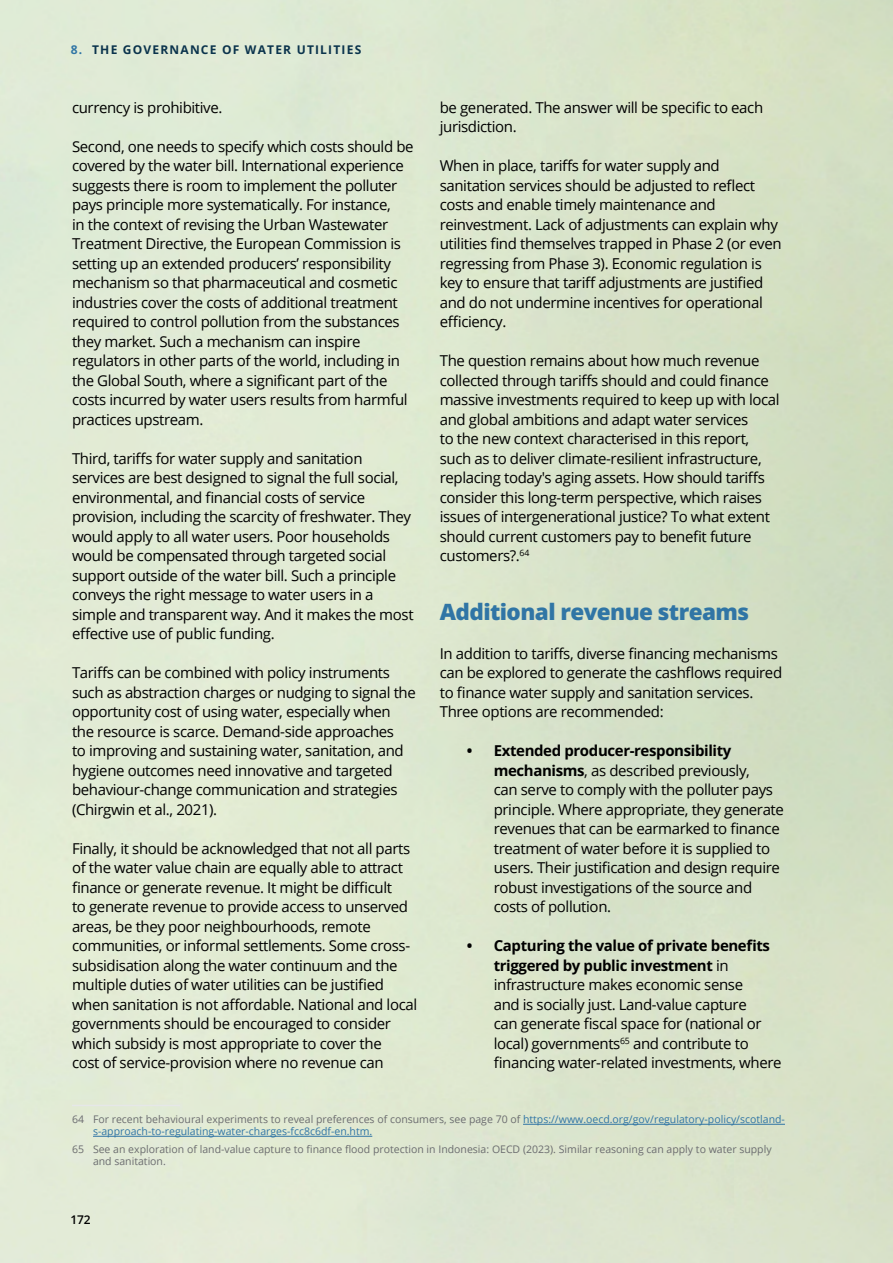
<style>
.page{position:relative;width:893px;height:1263px;background:#fff}
.page>*{position:absolute;margin:0;border:0;box-sizing:border-box;transform-origin:0 0}
.t1{font:800 22.5px "Open Sans";letter-spacing:-.025em;color:#3075a5}
.t2{font:15px/19.5px "Open Sans";letter-spacing:-.025em;color:#000}
.t3{font:700 12px "Open Sans";letter-spacing:.1em;color:#0a334c}
.t4{font:600 12px "Open Sans";color:#000}
.t5{font:10.5px/12px "Open Sans";color:#3075a5}
.t6{font:10.5px/12px "Open Sans";color:#6b6c6f}
.s1{color:#3075a5}
.s2{font-weight:700}
.s3{color:#6b6c6f}
</style>
<div class="page">
<hr style="left:72px;top:1105px;width:108px;height:1px;background:#e6e7e8">
<hr style="left:523px;top:1124px;width:262px;height:1px;background:#3075a5">
<hr style="left:93px;top:1136px;width:279px;height:1px;background:#3075a5">
<p class="t3" style="left:71px;top:41px;width:292px"><span class="s1">8.</span> THE GOVERNANCE OF WATER UTILITIES</p>
<p class="t2" style="left:72px;top:97px;width:150px">currency is prohibitive.</p>
<p class="t2" style="left:72px;top:136px;width:343px">Second, one needs to specify which costs should be covered by the water bill. International experience suggests there is room to implement the polluter pays principle more systematically. For instance,<br>in the context of revising the Urban Wastewater Treatment Directive, the European Commission is setting up an extended producers’ responsibility mechanism so that pharmaceutical and cosmetic industries cover the costs of additional treatment required to control pollution from the substances they market. Such a mechanism can inspire regulators in other parts of the world, including in the Global South, where a significant part of the costs incurred by water users results from harmful practices upstream.</p>
<p class="t2" style="left:72px;top:448px;width:343px">Third, tariffs for water supply and sanitation services are best designed to signal the full social, environmental, and financial costs of service provision, including the scarcity of freshwater. They would apply to all water users. Poor households would be compensated through targeted social support outside of the water bill. Such a principle conveys the right message to water users in a simple and transparent way. And it makes the most effective use of public funding.</p>
<p class="t2" style="left:72px;top:662px;width:345px">Tariffs can be combined with policy instruments such as abstraction charges or nudging to signal the opportunity cost of using water, especially when the resource is scarce. Demand-side approaches<br>to improving and sustaining water, sanitation, and hygiene outcomes need innovative and targeted behaviour-change communication and strategies (Chirgwin et al., 2021).</p>
<p class="t2" style="left:72px;top:838px;width:347px">Finally, it should be acknowledged that not all parts of the water value chain are equally able to attract finance or generate revenue. It might be difficult<br>to generate revenue to provide access to unserved areas, be they poor neighbourhoods, remote communities, or informal settlements. Some cross&shy;subsidisation along the water continuum and the multiple duties of water utilities can be justified when sanitation is not affordable. National and local governments should be encouraged to consider which subsidy is most appropriate to cover the<br>cost of service-provision where no revenue can</p>
<p class="t2" style="left:440px;top:97px;width:325px">be generated. The answer will be specific to each jurisdiction.</p>
<p class="t2" style="left:440px;top:155px;width:343px">When in place, tariffs for water supply and sanitation services should be adjusted to reflect costs and enable timely maintenance and reinvestment. Lack of adjustments can explain why utilities find themselves trapped in Phase 2 (or even regressing from Phase 3). Economic regulation is key to ensure that tariff adjustments are justified and do not undermine incentives for operational efficiency.</p>
<p class="t2" style="left:440px;top:350px;width:341px">The question remains about how much revenue collected through tariffs should and could finance massive investments required to keep up with local and global ambitions and adapt water services<br>to the new context characterised in this report, such as to deliver climate-resilient infrastructure, replacing today's aging assets. How should tariffs consider this long-term perspective, which raises issues of intergenerational justice? To what extent should current customers pay to benefit future customers?. <sup>64</sup></p>
<h1 class="t1" style="left:440px;top:596px;width:311px">Additional revenue streams</h1>
<p class="t2" style="left:440px;top:643px;width:344px">In addition to tariffs, diverse financing mechanisms can be explored to generate the cashflows required to finance water supply and sanitation services.<br>Three options are recommended:</p>
<p class="t2" style="left:494px;top:740px;width:292px;text-indent:-27px"><span class="s2">• Extended producer-responsibility mechanisms</span>, as described previously,<br>can serve to comply with the polluter pays principle. Where appropriate, they generate revenues that can be earmarked to finance treatment of water before it is supplied to users. Their justification and design require robust investigations of the source and costs of pollution.</p>
<p class="t2" style="left:494px;top:935px;width:289px;text-indent:-27px"><span class="s2">• Capturing the value of private benefits triggered by public investment</span> in infrastructure makes economic sense<br>and is socially just. Land-value capture<br>can generate fiscal space for (national or local) governments<sup>65</sup> and contribute to financing water-related investments, where</p>
<p class="t5" style="left:93px;top:1113px;width:693px;text-indent:-21px"><span class="s3">64 For recent behavioural experiments to reveal preferences of consumers, see page 70 of</span> https://www.oecd.org/gov/regulatory-policy/scotland&shy;s-approach-to-regulating-water-charges-fcc8c6df-en.htm.</p>
<p class="t6" style="left:93px;top:1143px;width:680px;text-indent:-21px">65 See an exploration of land-value capture to finance flood protection in Indonesia: OECD (2023). Similar reasoning can apply to water supply and sanitation.</p>
<p class="t4" style="left:71px;top:1211px;width:21px">172</p>
</div>
